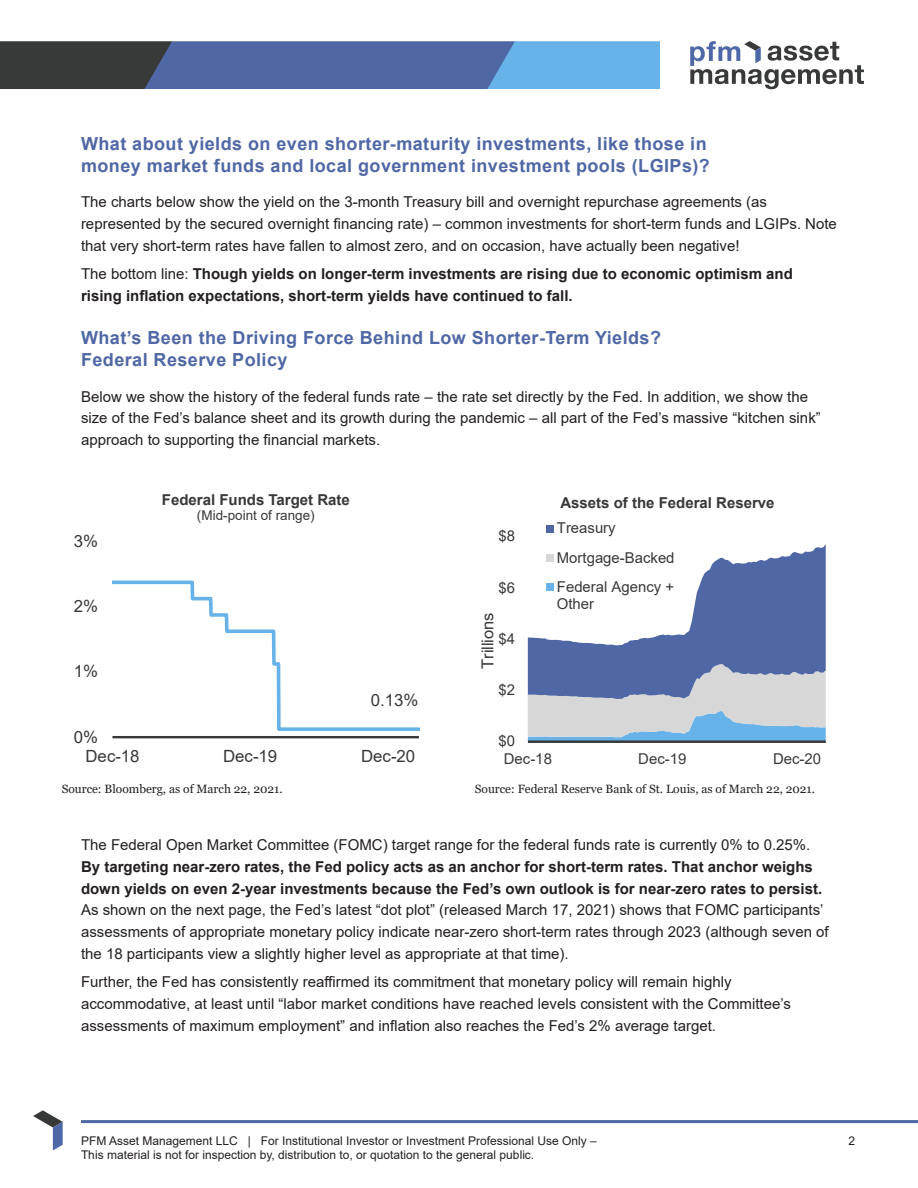
<style>
.page{position:relative;width:918px;height:1188px;background:#fff}
.page>*{position:absolute;margin:0;border:0;box-sizing:border-box;transform-origin:0 0}
.t1{font:700 18px/22.5px "Arial";letter-spacing:.025em;color:#4f67a5}
.t2{font:16.8px "Arial";letter-spacing:-.005em;color:#383838}
.t3{font:16.5px "Arial";letter-spacing:-.005em;color:#383838}
.Body{font:15px/21.8px "Arial";color:#231f20}
.Body-2{font:700 15px/21.8px "Arial";color:#231f20}
.Title_-_White{font:700 15px "Arial";color:#383839}
.t4{font:14.85px/29.4px "Arial";color:#383838}
.Title_-_White-2{font:13.5px "Arial";color:#383839}
.t5{font:12px "Arial";color:#231f20}
.Source_Information{font:12px "Georgia";color:#231f20}
.s1{font-weight:400}
.s2{font-weight:700}
</style>
<div class="page">
<hr style="left:82px;top:1120px;width:836px;height:3px;background:#4f67a5">
<svg style="left:33px;top:1110px;width:30px;height:40px"></svg>
<svg style="left:690px;top:41px;width:174px;height:48px"></svg>
<svg style="left:0;top:41px;width:660px;height:48px;background:#506e9b"></svg>
<svg style="left:112px;top:580px;width:308px;height:158px"></svg>
<svg style="left:528px;top:699px;width:298px;height:41px;background:#bacddb"></svg>
<svg style="left:528px;top:544px;width:298px;height:155px;fill:#4f67a5"></svg>
<hr style="left:528px;top:740px;width:298px;height:3px;background:#383838">
<div style="left:546px;top:525px;width:8px;height:7px;background:#4f67a5"></div>
<div style="left:546px;top:554px;width:8px;height:8px;background:#d7d7d7"></div>
<div style="left:546px;top:584px;width:8px;height:7px;background:#67b2e8"></div>
<p class="t1" style="left:81px;top:132px;width:630px">What about yields on even shorter-maturity investments, like those in money market funds and local government investment pools (LGIPs)?</p>
<p class="Body" style="left:81px;top:191px;width:758px">The charts below show the yield on the 3-month Treasury bill and overnight repurchase agreements (as represented by the secured overnight financing rate) – common investments for short-term funds and LGIPs. Note that very short-term rates have fallen to almost zero, and on occasion, have actually been negative!</p>
<p class="Body-2" style="left:81px;top:263px;width:713px"><span class="s1">The bottom line:</span> Though yields on longer-term investments are rising due to economic optimism and rising inflation expectations, short-term yields have continued to fall.</p>
<p class="t1" style="left:81px;top:326px;width:582px">What’s Been the Driving Force Behind Low Shorter-Term Yields?<br>Federal Reserve Policy</p>
<p class="Body" style="left:81px;top:385px;width:741px">Below we show the history of the federal funds rate – the rate set directly by the Fed. In addition, we show the size of the Fed’s balance sheet and its growth during the pandemic – all part of the Fed’s massive “kitchen sink” approach to supporting the financial markets.</p>
<p class="t2" style="left:74px;top:529px;width:26px">3%</p>
<p class="t2" style="left:74px;top:595px;width:26px">2%</p>
<p class="t2" style="left:74px;top:660px;width:26px">1%</p>
<p class="t2" style="left:74px;top:725px;width:26px">0%</p>
<p class="Title_-_White" style="left:162px;top:489px;width:190px">Federal Funds Target Rate</p>
<p class="Title_-_White-2" style="left:197px;top:506px;width:119px">(Mid-point of range)</p>
<p class="t2" style="left:371px;top:689px;width:49px">0.13%</p>
<p class="t2" style="left:86px;top:745px;width:55px">Dec-18</p>
<p class="t2" style="left:223px;top:745px;width:55px">Dec-19</p>
<p class="t2" style="left:361px;top:745px;width:55px">Dec-20</p>
<p class="t4" style="left:499px;top:521px;width:18px">$8</p>
<p class="t4" style="left:499px;top:573px;width:18px">$6</p>
<p class="t3" style="left:476px;top:669px;width:58px;rotate:-90deg">Trillions</p>
<p class="t4" style="left:499px;top:624px;width:18px">$4</p>
<p class="t4" style="left:499px;top:675px;width:18px">$2</p>
<p class="t4" style="left:499px;top:726px;width:18px">$0</p>
<p class="Title_-_White" style="left:560px;top:492px;width:216px">Assets of the Federal Reserve</p>
<p class="t4" style="left:557px;top:513px;width:119px">Treasury<br>Mortgage-Backed<br>Federal Agency +</p>
<p class="t4" style="left:557px;top:589px;width:39px">Other</p>
<p class="t4" style="left:504px;top:744px;width:50px">Dec-18</p>
<p class="t4" style="left:638px;top:744px;width:50px">Dec-19</p>
<p class="t4" style="left:773px;top:744px;width:50px">Dec-20</p>
<p class="Source_Information" style="left:62px;top:782px;width:222px">Source: Bloomberg, as of March 22, 2021.</p>
<p class="Source_Information" style="left:475px;top:782px;width:342px">Source: Federal Reserve Bank of St. Louis, as of March 22, 2021.</p>
<p class="Body" style="left:81px;top:834px;width:749px">The Federal Open Market Committee (FOMC) target range for the federal funds rate is currently 0% to 0.25%.<br><span class="s2">By targeting near-zero rates, the Fed policy acts as an anchor for short-term rates. That anchor weighs down yields on even 2-year investments because the Fed’s own outlook is for near-zero rates to persist.<br></span>As shown on the next page, the Fed’s latest “dot plot” (released March 17, 2021) shows that FOMC participants’ assessments of appropriate monetary policy indicate near-zero short-term rates through 2023 (although seven of the 18 participants view a slightly higher level as appropriate at that time).</p>
<p class="Body" style="left:81px;top:971px;width:712px">Further, the Fed has consistently reaffirmed its commitment that monetary policy will remain highly accommodative, at least until “labor market conditions have reached levels consistent with the Committee’s assessments of maximum employment” and inflation also reaches the Fed’s 2% average target.</p>
<p class="t5" style="left:81px;top:1132px;width:517px">PFM Asset Management LLC | For Institutional Investor or Investment Professional Use Only –</p>
<p class="t5" style="left:849px;top:1132px;width:8px">2</p>
<p class="t5" style="left:81px;top:1147px;width:455px">This material is not for inspection by, distribution to, or quotation to the general public.</p>
</div>
